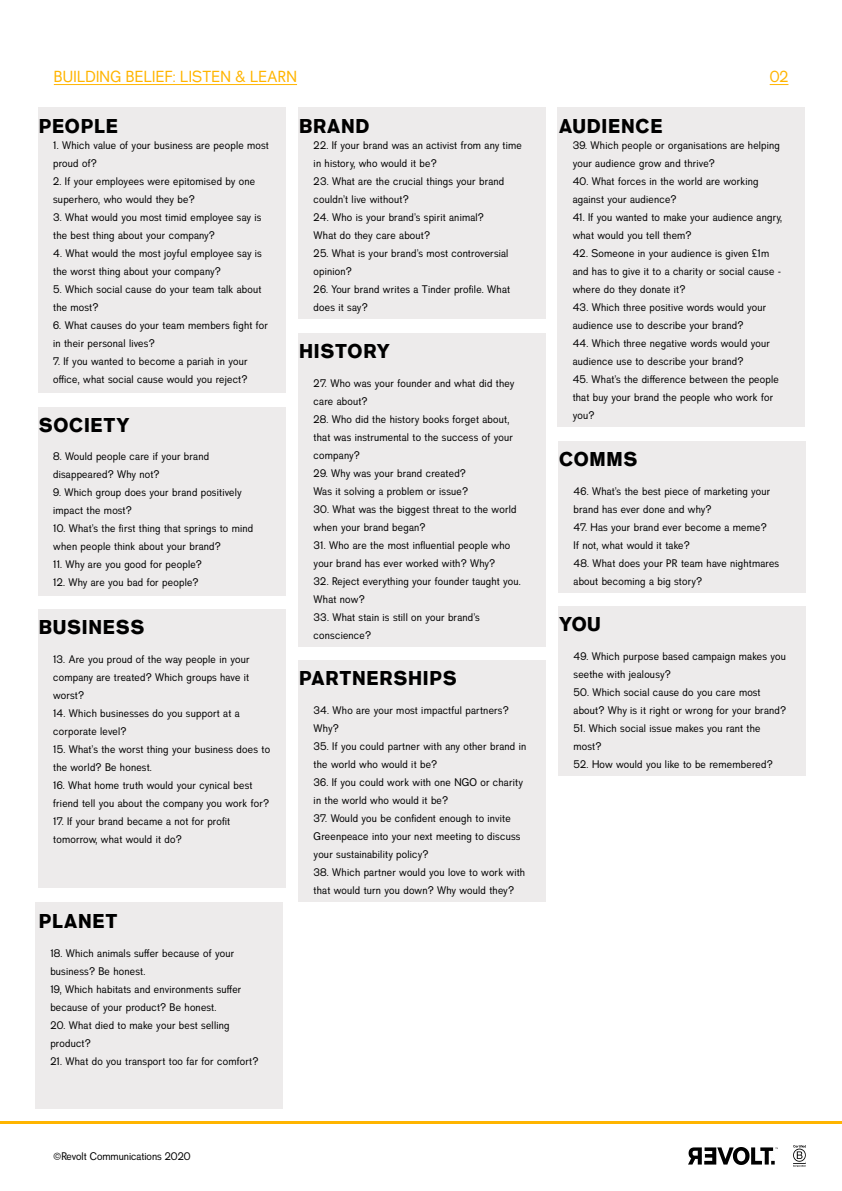
<style>
.page{position:relative;width:842px;height:1191px;background:#fff}
.page>*{position:absolute;margin:0;border:0;box-sizing:border-box;transform-origin:0 0}
.t1{font:800 20px "Standard CT";letter-spacing:.035em;color:#000}
.t2{font:16px "Standard CT";letter-spacing:.02em;color:#ffb500}
.t3{font:11px/18px "Standard CT";letter-spacing:.02em;color:#000}
.t4{font:11px "Standard CT";color:#000}
</style>
<div class="page">
<img style="left:689px;top:1147px;width:89px;height:17px">
<img style="left:793px;top:1145px;width:13px;height:21px">
<hr style="left:54px;top:84px;width:243px;height:1px;background:#ffb500">
<hr style="left:0;top:1121px;width:842px;height:2px;background:#ffb500">
<svg style="left:770px;top:84px;width:18px;height:1px"></svg>
<div style="left:38px;top:107px;width:248px;height:286px;background:#edebeb"></div>
<div style="left:299px;top:107px;width:247px;height:212px;background:#edebeb"></div>
<div style="left:558px;top:107px;width:247px;height:320px;background:#edebeb"></div>
<div style="left:38px;top:407px;width:248px;height:188px;background:#edebeb"></div>
<div style="left:299px;top:333px;width:247px;height:313px;background:#edebeb"></div>
<div style="left:559px;top:441px;width:247px;height:151px;background:#edebeb"></div>
<div style="left:299px;top:660px;width:247px;height:241px;background:#edebeb"></div>
<div style="left:559px;top:606px;width:247px;height:169px;background:#edebeb"></div>
<div style="left:38px;top:609px;width:248px;height:279px;background:#edebeb"></div>
<div style="left:35px;top:902px;width:248px;height:207px;background:#edebeb"></div>
<h2 class="t2" style="left:54px;top:67px;width:245px">BUILDING BELIEF: LISTEN &amp; LEARN</h2>
<h1 class="t1" style="left:39px;top:113px;width:81px">PEOPLE</h1>
<p class="t3" style="left:53px;top:136px;width:217px">1. Which value of your business are people most proud of?</p>
<p class="t3" style="left:53px;top:172px;width:203px">2. If your employees were epitomised by one superhero, who would they be?</p>
<p class="t3" style="left:53px;top:208px;width:210px">3. What would you most timid employee say is the best thing about your company?</p>
<p class="t3" style="left:53px;top:244px;width:210px">4. What would the most joyful employee say is the worst thing about your company?</p>
<p class="t3" style="left:53px;top:280px;width:210px">5. Which social cause do your team talk about the most?</p>
<p class="t3" style="left:53px;top:316px;width:216px">6. What causes do your team members fight for in their personal lives?</p>
<p class="t3" style="left:53px;top:352px;width:196px">7. If you wanted to become a pariah in your office, what social cause would you reject?</p>
<h1 class="t1" style="left:39px;top:412px;width:92px">SOCIETY</h1>
<p class="t3" style="left:53px;top:447px;width:157px">8. Would people care if your brand disappeared? Why not?</p>
<p class="t3" style="left:53px;top:483px;width:190px">9. Which group does your brand positively impact the most?</p>
<p class="t3" style="left:53px;top:519px;width:202px">10. What’s the first thing that springs to mind when people think about your brand?</p>
<p class="t3" style="left:53px;top:555px;width:150px">11. Why are you good for people?</p>
<p class="t3" style="left:53px;top:573px;width:147px">12. Why are you bad for people?</p>
<h1 class="t1" style="left:39px;top:614px;width:107px">BUSINESS</h1>
<p class="t3" style="left:53px;top:650px;width:198px;text-align:justify">13. Are you proud of the way people in your company are treated? Which groups have it worst?</p>
<p class="t3" style="left:53px;top:704px;width:188px">14. Which businesses do you support at a corporate level?</p>
<p class="t3" style="left:53px;top:740px;width:218px">15. What’s the worst thing your business does to the world? Be honest.</p>
<p class="t3" style="left:53px;top:776px;width:217px">16. What home truth would your cynical best friend tell you about the company you work for?</p>
<p class="t3" style="left:53px;top:812px;width:179px">17. If your brand became a not for profit tomorrow, what would it do?</p>
<h1 class="t1" style="left:39px;top:908px;width:80px">PLANET</h1>
<p class="t3" style="left:50px;top:944px;width:193px">18. Which animals suffer because of your business? Be honest.<br>19, Which habitats and environments suffer because of your product? Be honest.</p>
<p class="t3" style="left:50px;top:1016px;width:181px">20. What died to make your best selling product?</p>
<p class="t3" style="left:50px;top:1052px;width:210px">21. What do you transport too far for comfort?</p>
<h1 class="t1" style="left:299px;top:113px;width:72px">BRAND</h1>
<p class="t3" style="left:314px;top:136px;width:210px">22. If your brand was an activist from any time in history, who would it be?</p>
<p class="t3" style="left:314px;top:172px;width:192px">23. What are the crucial things your brand couldn’t live without?</p>
<p class="t3" style="left:314px;top:208px;width:172px">24. Who is your brand’s spirit animal?<br>What do they care about?</p>
<p class="t3" style="left:314px;top:244px;width:196px">25. What is your brand’s most controversial opinion?</p>
<p class="t3" style="left:314px;top:280px;width:198px">26. Your brand writes a Tinder profile. What does it say?</p>
<h1 class="t1" style="left:299px;top:338px;width:92px">HISTORY</h1>
<p class="t3" style="left:314px;top:374px;width:202px">27. Who was your founder and what did they care about?</p>
<p class="t3" style="left:314px;top:410px;width:201px">28. Who did the history books forget about, that was instrumental to the success of your company?</p>
<p class="t3" style="left:314px;top:464px;width:156px">29. Why was your brand created?<br>Was it solving a problem or issue?</p>
<p class="t3" style="left:314px;top:500px;width:204px">30. What was the biggest threat to the world when your brand began?</p>
<p class="t3" style="left:314px;top:536px;width:198px">31. Who are the most influential people who your brand has ever worked with? Why?</p>
<p class="t3" style="left:314px;top:572px;width:209px">32. Reject everything your founder taught you.<br>What now?</p>
<p class="t3" style="left:314px;top:608px;width:168px">33. What stain is still on your brand’s conscience?</p>
<h1 class="t1" style="left:299px;top:665px;width:159px">PARTNERSHIPS</h1>
<p class="t3" style="left:314px;top:701px;width:197px">34. Who are your most impactful partners?<br>Why?</p>
<p class="t3" style="left:314px;top:737px;width:214px">35. If you could partner with any other brand in the world who would it be?</p>
<p class="t3" style="left:314px;top:773px;width:211px">36. If you could work with one NGO or charity in the world who would it be?</p>
<p class="t3" style="left:314px;top:809px;width:208px">37. Would you be confident enough to invite<br>Greenpeace into your next meeting to discuss your sustainability policy?</p>
<p class="t3" style="left:314px;top:863px;width:213px">38. Which partner would you love to work with that would turn you down? Why would they?</p>
<h1 class="t1" style="left:559px;top:113px;width:105px">AUDIENCE</h1>
<h2 class="t2" style="left:770px;top:67px;width:20px">02</h2>
<p class="t3" style="left:573px;top:136px;width:209px">39. Which people or organisations are helping your audience grow and thrive?</p>
<p class="t3" style="left:573px;top:172px;width:187px">40. What forces in the world are working against your audience?</p>
<p class="t3" style="left:573px;top:208px;width:211px">41. If you wanted to make your audience angry, what would you tell them?</p>
<p class="t3" style="left:573px;top:244px;width:210px">42. Someone in your audience is given £1m and has to give it to a charity or social cause - where do they donate it?</p>
<p class="t3" style="left:573px;top:298px;width:195px">43. Which three positive words would your audience use to describe your brand?</p>
<p class="t3" style="left:573px;top:334px;width:199px">44. Which three negative words would your audience use to describe your brand?</p>
<p class="t3" style="left:573px;top:370px;width:208px">45. What’s the difference between the people that buy your brand the people who work for you?</p>
<h1 class="t1" style="left:559px;top:446px;width:80px">COMMS</h1>
<p class="t3" style="left:573px;top:482px;width:198px">46. What’s the best piece of marketing your brand has ever done and why?</p>
<p class="t3" style="left:573px;top:518px;width:195px">47. Has your brand ever become a meme?<br>If not, what would it take?</p>
<p class="t3" style="left:573px;top:554px;width:207px">48. What does your PR team have nightmares about becoming a big story?</p>
<h1 class="t1" style="left:559px;top:611px;width:43px">YOU</h1>
<p class="t3" style="left:573px;top:647px;width:214px">49. Which purpose based campaign makes you seethe with jealousy?</p>
<p class="t3" style="left:573px;top:683px;width:214px">50. Which social cause do you care most about? Why is it right or wrong for your brand?</p>
<p class="t3" style="left:573px;top:719px;width:188px">51. Which social issue makes you rant the most?</p>
<p class="t3" style="left:573px;top:755px;width:201px">52. How would you like to be remembered?</p>
<p class="t4" style="left:54px;top:1149px;width:139px">©Revolt Communications 2020</p>
</div>
